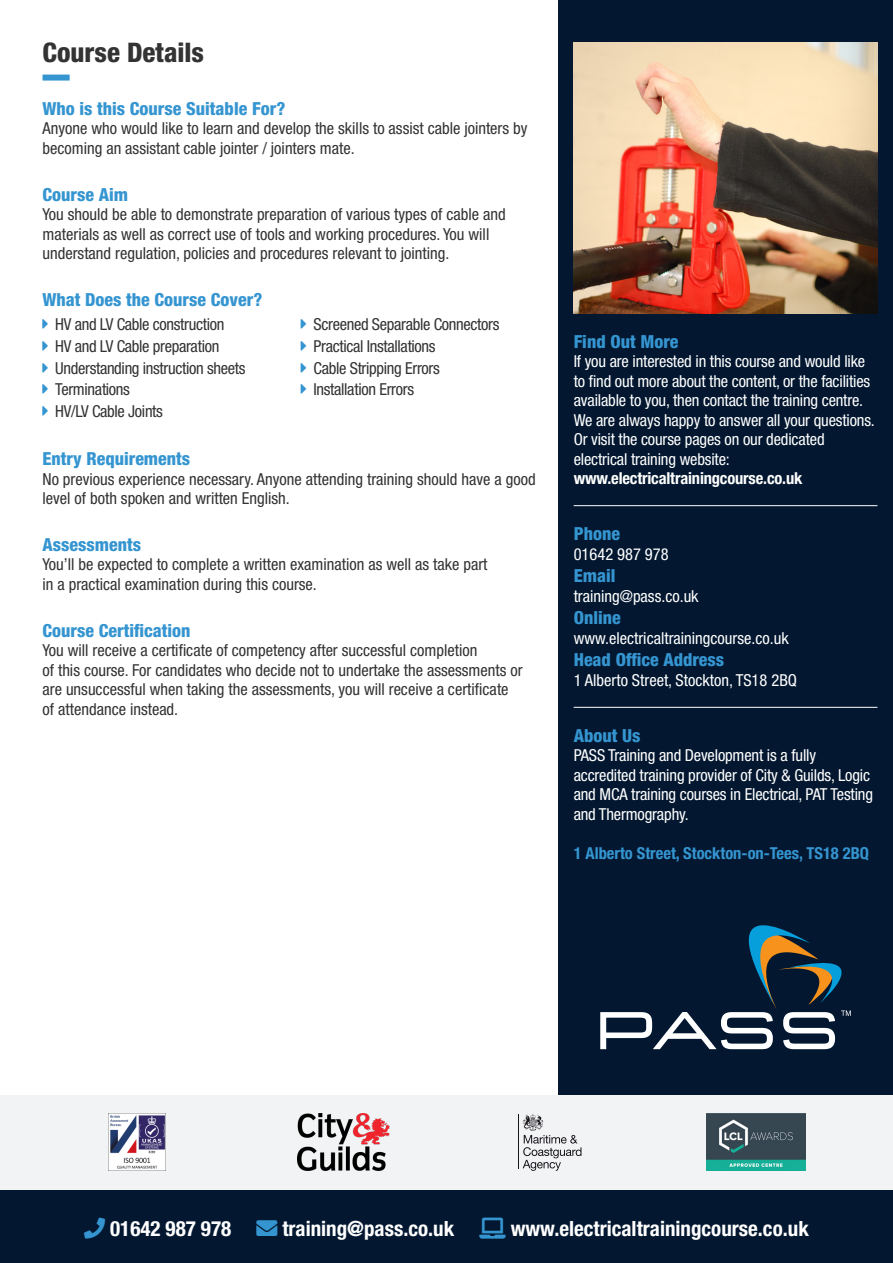
<style>
.page{position:relative;width:893px;height:1263px;background:#fff}
.page>*{position:absolute;margin:0;border:0;box-sizing:border-box;transform-origin:0 0}
.t1{font:800 condensed 27px "Helvetica Neue LT Pro";color:#333}
.t2{font:700 condensed 21px "Helvetica Neue LT Pro";color:#fff}
.t3{font:800 condensed 18px "Helvetica Neue LT Pro";color:#3595d1}
.t4{font:condensed 16.5px/19.5px "Helvetica Neue LT Pro";color:#333}
.t5{font:condensed 16.5px/19.5px "Helvetica Neue LT Pro";letter-spacing:-.01em;color:#fff}
.t6{font:condensed 16.5px "Helvetica Neue LT Pro";letter-spacing:-.02em;color:#333}
.t7{font:700 condensed 16.5px "Helvetica Neue LT Pro";color:#3595d1}
.t8{font:700 condensed 16.5px "Helvetica Neue LT Pro";letter-spacing:-.01em;color:#fff}
.s1{color:#3595d1}
</style>
<div class="page">
<div style="left:558px;top:0;width:335px;height:1095px;background:#031830"></div>
<div style="left:43px;top:75px;width:27px;height:6px;background:#3595d1"></div>
<img style="left:574px;top:43px;width:303px;height:270px">
<div style="left:0;top:1190px;width:893px;height:73px;background:#031830"></div>
<svg style="left:600px;top:925px;width:251px;height:124px"></svg>
<hr style="left:574px;top:505px;width:303px;height:1px;background:#fff">
<hr style="left:574px;top:707px;width:303px;height:1px;background:#fff">
<div style="left:0;top:1095px;width:893px;height:95px;background:#f2f3f4"></div>
<img style="left:297px;top:1114px;width:92px;height:57px">
<hr style="left:518px;top:1114px;width:1px;height:54px;background:#17141a">
<svg style="left:523px;top:1114px;width:58px;height:57px"></svg>
<img style="left:109px;top:1114px;width:57px;height:57px">
<img style="left:706px;top:1114px;width:99px;height:57px">
<p class="t1" style="left:43px;top:35px;width:163px">Course Details</p>
<p class="t3" style="left:43px;top:97px;width:244px">Who is this Course Suitable For?</p>
<p class="t4" style="left:43px;top:118px;width:486px">Anyone who would like to learn and develop the skills to assist cable jointers by becoming an assistant cable jointer / jointers mate.</p>
<p class="t3" style="left:43px;top:183px;width:87px">Course Aim</p>
<p class="t4" style="left:43px;top:204px;width:465px">You should be able to demonstrate preparation of various types of cable and materials as well as correct use of tools and working procedures. You will understand regulation, policies and procedures relevant to jointing.</p>
<p class="t3" style="left:43px;top:288px;width:221px">What Does the Course Cover?</p>
<p class="t6" style="left:43px;top:315px;width:183px"><span class="s1">➔</span> HV and LV Cable construction</p>
<p class="t6" style="left:43px;top:337px;width:178px"><span class="s1">➔</span> HV and LV Cable preparation</p>
<p class="t6" style="left:43px;top:358px;width:204px"><span class="s1">➔</span> Understanding instruction sheets</p>
<p class="t6" style="left:43px;top:380px;width:89px"><span class="s1">➔</span> Terminations</p>
<p class="t6" style="left:43px;top:402px;width:122px"><span class="s1">➔</span> HV/LV Cable Joints</p>
<p class="t6" style="left:301px;top:315px;width:200px"><span class="s1">➔</span> Screened Separable Connectors</p>
<p class="t6" style="left:301px;top:337px;width:136px"><span class="s1">➔</span> Practical Installations</p>
<p class="t6" style="left:301px;top:358px;width:140px"><span class="s1">➔</span> Cable Stripping Errors</p>
<p class="t6" style="left:301px;top:380px;width:115px"><span class="s1">➔</span> Installation Errors</p>
<p class="t3" style="left:43px;top:447px;width:149px">Entry Requirements</p>
<p class="t4" style="left:43px;top:469px;width:495px">No previous experience necessary. Anyone attending training should have a good level of both spoken and written English.</p>
<p class="t3" style="left:43px;top:533px;width:100px">Assessments</p>
<p class="t4" style="left:43px;top:555px;width:446px">You’ll be expected to complete a written examination as well as take part</p>
<p class="t4" style="left:43px;top:574px;width:276px">in a practical examination during this course.</p>
<p class="t3" style="left:43px;top:619px;width:150px">Course Certification</p>
<p class="t4" style="left:43px;top:641px;width:436px">You will receive a certificate of competency after successful completion</p>
<p class="t4" style="left:43px;top:660px;width:482px">of this course. For candidates who decide not to undertake the assessments or are unsuccessful when taking the assessments, you will receive a certificate</p>
<p class="t4" style="left:43px;top:699px;width:137px">of attendance instead.</p>
<p class="t3" style="left:574px;top:330px;width:106px">Find Out More</p>
<p class="t5" style="left:574px;top:351px;width:303px">If you are interested in this course and would like to find out more about the content, or the facilities available to you, then contact the training centre.<br>We are always happy to answer all your questions.<br>Or visit the course pages on our dedicated electrical training website:</p>
<p class="t8" style="left:574px;top:468px;width:230px">www.electricaltrainingcourse.co.uk</p>
<p class="t3" style="left:574px;top:523px;width:48px">Phone</p>
<p class="t5" style="left:574px;top:544px;width:97px">01642 987 978</p>
<p class="t3" style="left:574px;top:565px;width:43px">Email</p>
<p class="t5" style="left:574px;top:586px;width:126px">training@pass.co.uk</p>
<p class="t3" style="left:574px;top:607px;width:49px">Online</p>
<p class="t5" style="left:574px;top:628px;width:217px">www.electricaltrainingcourse.co.uk</p>
<p class="t3" style="left:574px;top:649px;width:152px">Head Office Address</p>
<p class="t5" style="left:574px;top:670px;width:225px">1 Alberto Street, Stockton, TS18 2BQ</p>
<p class="t3" style="left:574px;top:724px;width:68px">About Us</p>
<p class="t5" style="left:574px;top:746px;width:301px">PASS Training and Development is a fully accredited training provider of City &amp; Guilds, Logic and MCA training courses in Electrical, PAT Testing and Thermography.</p>
<p class="t7" style="left:574px;top:843px;width:297px">1 Alberto Street, Stockton-on-Tees, TS18 2BQ</p>
<p class="t2" style="left:110px;top:1215px;width:346px">01642 987 978 <span class="s1">→</span> training@pass.co.uk</p>
<p class="t2" style="left:511px;top:1215px;width:300px">www.electricaltrainingcourse.co.uk</p>
</div>
